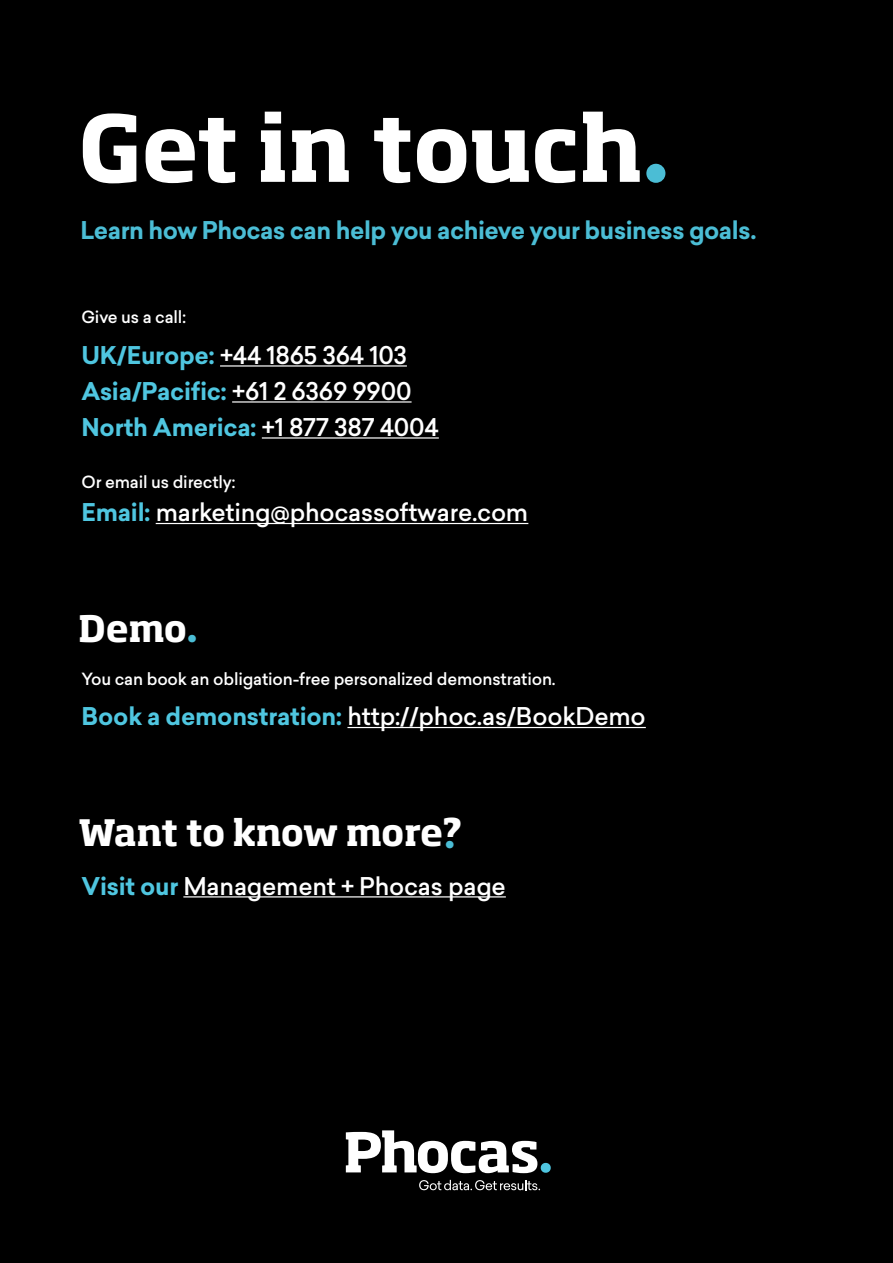
<style>
.page{position:relative;width:893px;height:1263px;background:#000}
.page>*{position:absolute;margin:0;border:0;box-sizing:border-box;transform-origin:0 0}
.t1{font:700 90px "Soho Std";letter-spacing:-.02em;color:#fff}
.t2{font:700 36px "Soho Std";letter-spacing:-.025em;color:#fff}
.t3{font:900 36px "Sailec";color:#4bbdd5}
.t4{font:500 24px/36px "Sailec";letter-spacing:-.01em;color:#fff}
.t5{font:700 24px "Sailec";letter-spacing:-.02em;color:#4bbdd5}
.t6{font:500 16.5px "Sailec";letter-spacing:-.01em;color:#fff}
.s1{font-family:"Sailec";font-weight:900;color:#4bbdd5}
.s2{font-weight:700;color:#4fc6e0}
.s3{font-weight:400;font-size:21px;color:#000}
</style>
<div class="page">
<svg style="left:346px;top:1130px;width:205px;height:43px"></svg>
<svg style="left:419px;top:1180px;width:121px;height:10px"></svg>
<hr style="left:220px;top:365px;width:187px;height:2px;background:#fff">
<hr style="left:232px;top:401px;width:180px;height:2px;background:#fff">
<hr style="left:262px;top:437px;width:177px;height:2px;background:#fff">
<hr style="left:156px;top:523px;width:372px;height:1px;background:#fff">
<hr style="left:347px;top:727px;width:299px;height:1px;background:#fff">
<hr style="left:183px;top:896px;width:323px;height:1px;background:#fff">
<h1 class="t1" style="left:79px;top:90px;width:592px">Get in touch<span class="s1">.</span></h1>
<p class="t5" style="left:80px;top:213px;width:678px">Learn how Phocas can help you achieve your business goals.</p>
<p class="t6" style="left:82px;top:306px;width:106px">Give us a call:</p>
<p class="t4" style="left:82px;top:337px;width:359px"><span class="s2">UK/Europe:</span> +44 1865 364 103 <span class="s3">|<br></span><span class="s2">Asia/Pacific:</span> +61 2 6369 9900<br><span class="s2">North America:</span> +1 877 387 4004</p>
<p class="t6" style="left:82px;top:470px;width:155px">Or email us directly:</p>
<p class="t4" style="left:82px;top:494px;width:448px"><span class="s2">Email:</span> marketing@phocassoftware.com</p>
<h2 class="t2" style="left:79px;top:606px;width:120px">Demo<span class="s1">.</span></h2>
<p class="t6" style="left:82px;top:667px;width:476px">You can book an obligation-free personalized demonstration.</p>
<p class="t4" style="left:82px;top:698px;width:566px"><span class="s2">Book a demonstration:</span> http://phoc.as/BookDemo</p>
<h2 class="t2" style="left:79px;top:810px;width:386px">Want to know more?</h2>
<p class="t4" style="left:82px;top:868px;width:426px"><span class="s2">Visit our</span> Management + Phocas page</p>
<h2 class="t3" style="left:445px;top:808px;width:12px">.</h2>
</div>
